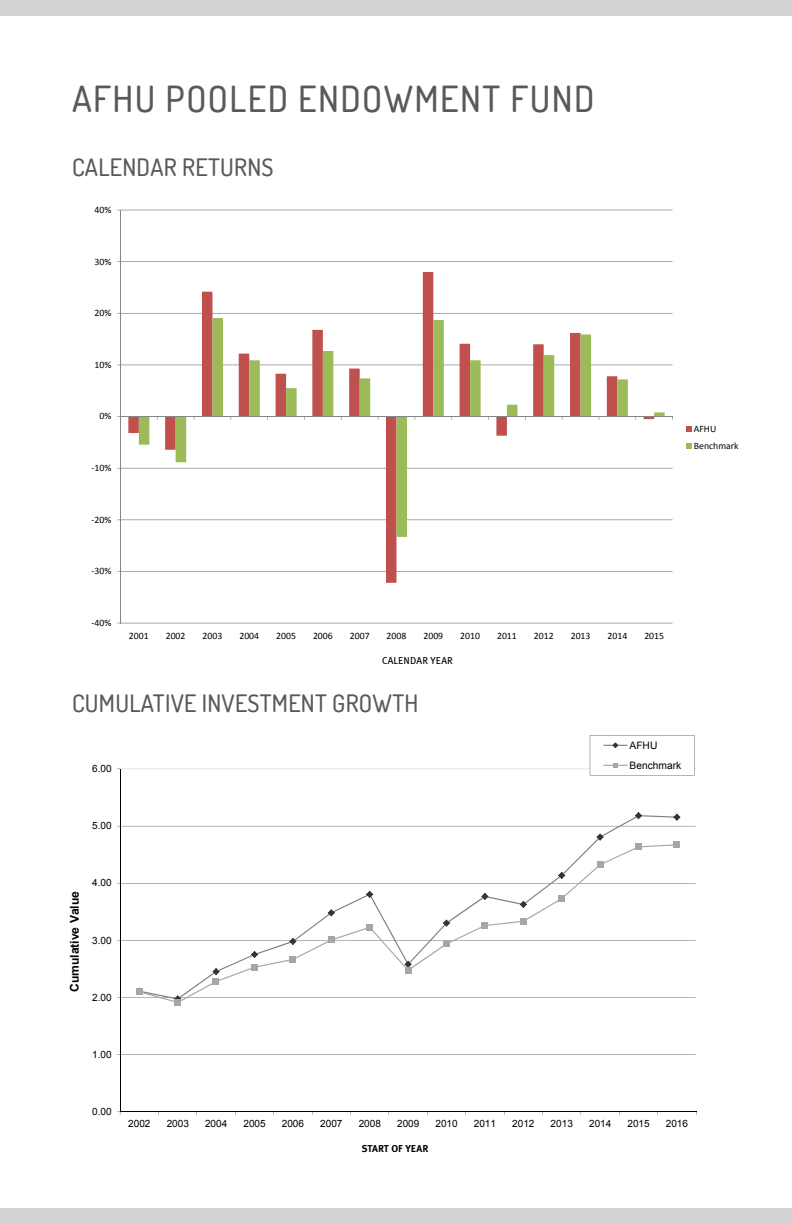
<style>
.page{position:relative;width:792px;height:1224px;background:#fff}
.page>*{position:absolute;margin:0;border:0;box-sizing:border-box;transform-origin:0 0}
.t1{font:500 36px "Dosis";letter-spacing:.04em;color:#58595b}
.t2{font:500 24px "Dosis";letter-spacing:.01em;color:#58595b}
.t3{font:700 12.2px "Arial";color:#000}
.t4{font:700 10.6px "Calibri";color:#000}
.t5{font:10.2px/20px "Arial";color:#000}
.t6{font:10px "Arial";color:#000}
.t7{font:10px "Meta Plus";letter-spacing:.015em;color:#000}
.t8{font:700 10px "Meta Plus";letter-spacing:.01em;color:#000}
.t9{font:9.8px/17.6px "Calibri";color:#000}
</style>
<div class="page">
<svg style="left:120px;top:768px;width:577px;height:344px"></svg>
<hr style="left:120px;top:769px;width:1px;height:343px;background:#000">
<hr style="left:120px;top:1112px;width:576px;height:1px;background:#000">
<svg style="left:139px;top:815px;width:539px;height:29px"></svg>
<svg style="left:596px;top:833px;width:8px;height:8px"></svg>
<svg style="left:635px;top:812px;width:7px;height:7px"></svg>
<svg style="left:673px;top:814px;width:7px;height:7px"></svg>
<svg style="left:139px;top:844px;width:539px;height:159px"></svg>
<svg style="left:136px;top:987px;width:7px;height:8px"></svg>
<svg style="left:174px;top:995px;width:7px;height:10px"></svg>
<div style="left:213px;top:978px;width:6px;height:7px;background:#a6a6a6"></div>
<svg style="left:251px;top:964px;width:6px;height:6px"></svg>
<svg style="left:290px;top:956px;width:6px;height:6px"></svg>
<svg style="left:328px;top:937px;width:6px;height:6px"></svg>
<svg style="left:367px;top:924px;width:6px;height:6px"></svg>
<svg style="left:404px;top:961px;width:8px;height:12px"></svg>
<svg style="left:443px;top:941px;width:6px;height:6px"></svg>
<svg style="left:482px;top:922px;width:6px;height:6px"></svg>
<svg style="left:520px;top:918px;width:6px;height:6px"></svg>
<svg style="left:559px;top:896px;width:6px;height:6px"></svg>
<svg style="left:597px;top:862px;width:6px;height:6px"></svg>
<svg style="left:635px;top:844px;width:6px;height:6px"></svg>
<svg style="left:674px;top:842px;width:6px;height:6px"></svg>
<svg style="left:590px;top:735px;width:104px;height:40px"></svg>
<svg style="left:117px;top:209px;width:575px;height:415px"></svg>
<div style="left:0;top:0;width:792px;height:15px;background:#d1d3d4"></div>
<div style="left:0;top:1209px;width:792px;height:15px;background:#d1d3d4"></div>
<h1 class="t1" style="left:72px;top:75px;width:524px">AFHU POOLED ENDOWMENT FUND</h1>
<h2 class="t2" style="left:72px;top:152px;width:203px">CALENDAR RETURNS</h2>
<p class="t9" style="left:95px;top:201px;width:18px">40%</p>
<p class="t9" style="left:95px;top:253px;width:18px">30%</p>
<p class="t9" style="left:95px;top:304px;width:18px">20%</p>
<p class="t9" style="left:95px;top:356px;width:18px">10%</p>
<p class="t9" style="left:100px;top:407px;width:13px">0%</p>
<p class="t9" style="left:92px;top:459px;width:21px">‐10%</p>
<p class="t9" style="left:92px;top:511px;width:21px">‐20%</p>
<p class="t9" style="left:694px;top:420px;width:46px">AFHU<br>Benchmark</p>
<p class="t9" style="left:92px;top:562px;width:21px">‐30%</p>
<p class="t9" style="left:92px;top:614px;width:21px">‐40%</p>
<p class="t9" style="left:129px;top:627px;width:21px">2001</p>
<p class="t9" style="left:166px;top:627px;width:21px">2002</p>
<p class="t9" style="left:203px;top:627px;width:21px">2003</p>
<p class="t9" style="left:239px;top:627px;width:21px">2004</p>
<p class="t9" style="left:276px;top:627px;width:21px">2005</p>
<p class="t9" style="left:313px;top:627px;width:21px">2006</p>
<p class="t9" style="left:350px;top:627px;width:21px">2007</p>
<p class="t9" style="left:387px;top:627px;width:21px">2008</p>
<p class="t9" style="left:423px;top:627px;width:21px">2009</p>
<p class="t9" style="left:460px;top:627px;width:21px">2010</p>
<p class="t9" style="left:497px;top:627px;width:21px">2011</p>
<p class="t9" style="left:534px;top:627px;width:21px">2012</p>
<p class="t9" style="left:571px;top:627px;width:21px">2013</p>
<p class="t9" style="left:608px;top:627px;width:21px">2014</p>
<p class="t9" style="left:644px;top:627px;width:21px">2015</p>
<p class="t4" style="left:365px;top:652px;width:64px">Calendar Year</p>
<p class="t7" style="left:382px;top:655px;width:72px">CALENDAR YEAR</p>
<h2 class="t2" style="left:72px;top:688px;width:348px">CUMULATIVE INVESTMENT GROWTH</h2>
<p class="t6" style="left:92px;top:762px;width:21px">6.00</p>
<p class="t5" style="left:630px;top:735px;width:53px">AFHU<br>Benchmark</p>
<p class="t6" style="left:92px;top:819px;width:21px">5.00</p>
<p class="t3" style="left:66px;top:992px;width:102px;rotate:-90deg">Cumulative Value</p>
<p class="t6" style="left:92px;top:876px;width:21px">4.00</p>
<p class="t6" style="left:92px;top:934px;width:21px">3.00</p>
<p class="t6" style="left:92px;top:991px;width:21px">2.00</p>
<p class="t6" style="left:92px;top:1048px;width:21px">1.00</p>
<p class="t6" style="left:92px;top:1105px;width:21px">0.00</p>
<p class="t6" style="left:128px;top:1117px;width:24px">2002</p>
<p class="t6" style="left:167px;top:1117px;width:24px">2003</p>
<p class="t6" style="left:205px;top:1117px;width:24px">2004</p>
<p class="t6" style="left:243px;top:1117px;width:24px">2005</p>
<p class="t6" style="left:282px;top:1117px;width:24px">2006</p>
<p class="t6" style="left:320px;top:1117px;width:24px">2007</p>
<p class="t6" style="left:359px;top:1117px;width:24px">2008</p>
<p class="t6" style="left:397px;top:1117px;width:24px">2009</p>
<p class="t6" style="left:435px;top:1117px;width:24px">2010</p>
<p class="t6" style="left:474px;top:1117px;width:24px">2011</p>
<p class="t6" style="left:512px;top:1117px;width:24px">2012</p>
<p class="t6" style="left:551px;top:1117px;width:24px">2013</p>
<p class="t6" style="left:589px;top:1117px;width:24px">2014</p>
<p class="t6" style="left:627px;top:1117px;width:24px">2015</p>
<p class="t6" style="left:666px;top:1117px;width:24px">2016</p>
<p class="t3" style="left:359px;top:1139px;width:73px">Start of Year</p>
<p class="t8" style="left:362px;top:1143px;width:68px">START OF YEAR</p>
</div>
